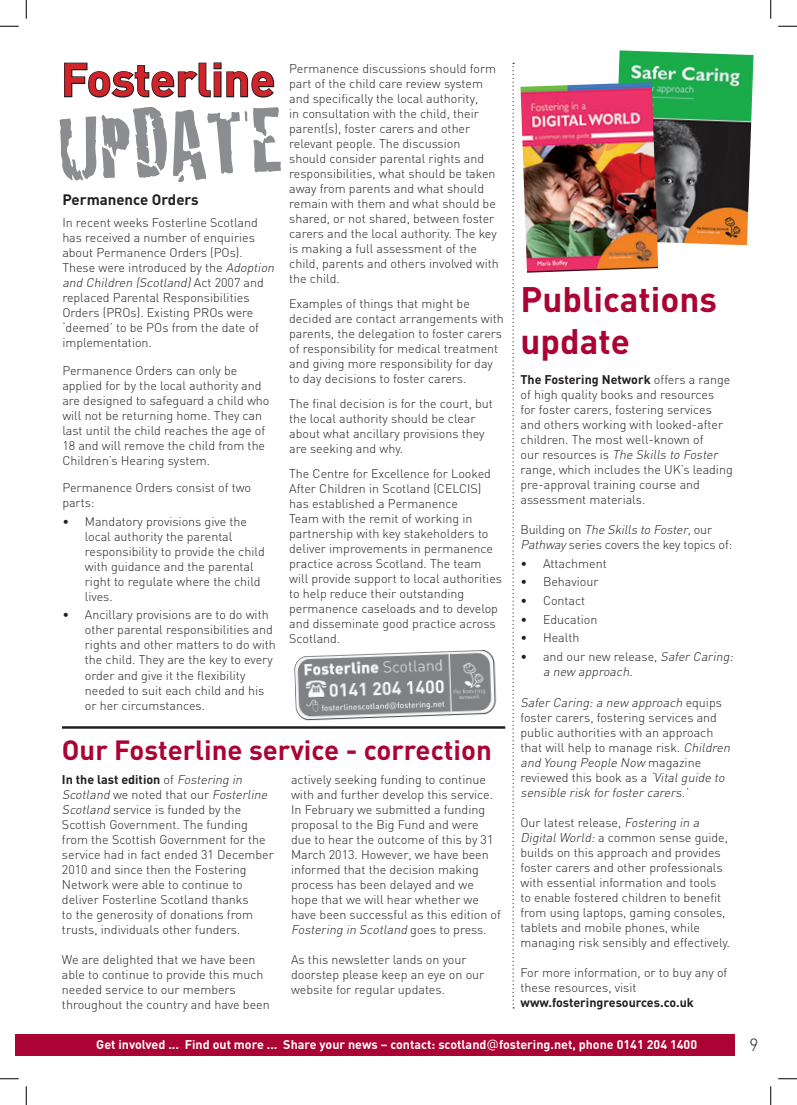
<style>
.page{position:relative;width:797px;height:1105px;background:#fff}
.page>*{position:absolute;margin:0;border:0;box-sizing:border-box;transform-origin:0 0}
.t1{font:94.75px "Cracked";color:#8b8d90}
.t2{font:700 45.88px "DIN";color:#d1232a}
.t3{font:700 35px/42px "DIN";color:#ab0333}
.t4{font:700 27.5px "DIN";color:#ab0333}
.t5{font:300 17.5px "DIN";color:#231f20}
.t6{font:700 15px "DIN";color:#231f20}
.t7{font:300 12.5px/15px "DIN";color:#231f20}
.t8{font:700 12.5px "DIN";color:#fff}
.t9{font:italic 300 12.5px/15px "DIN";color:#231f20}
.t10{font:700 12.5px "DIN";color:#231f20}
.s1{font-style:italic}
.s2{font-weight:700}
.s3{font-style:normal}
.s4{font-family:"Verdana";font-weight:400}
</style>
<div class="page">
<div style="left:16px;top:1034px;width:719px;height:21px;background:#ab0333"></div>
<svg style="left:64px;top:62px;width:211px;height:36px"></svg>
<img style="left:294px;top:650px;width:203px;height:71px">
<img style="left:618px;top:50px;width:135px;height:195px">
<svg style="left:512px;top:63px;width:2px;height:945px"></svg>
<hr style="left:62px;top:726px;width:443px;height:3px;background:#231f20">
<img style="left:520px;top:82px;width:138px;height:191px">
<svg style="left:0;top:25px;width:19px;height:2px"></svg>
<svg style="left:778px;top:25px;width:19px;height:2px"></svg>
<svg style="left:0;top:1078px;width:19px;height:1px"></svg>
<svg style="left:778px;top:1078px;width:19px;height:1px"></svg>
<svg style="left:25px;top:0;width:2px;height:19px"></svg>
<svg style="left:25px;top:1086px;width:2px;height:19px"></svg>
<svg style="left:770px;top:0;width:1px;height:19px"></svg>
<svg style="left:770px;top:1086px;width:1px;height:19px"></svg>
<h2 class="t2" style="left:61px;top:50px;width:216px">Fosterline</h2>
<h1 class="t1" style="left:52px;top:74px;width:228px;rotate:-3deg">update</h1>
<p class="t6" style="left:62px;top:190px;width:138px">Permanence Orders</p>
<p class="t7" style="left:62px;top:215px;width:216px">In recent weeks Fosterline Scotland has received a number of enquiries about Permanence Orders (POs).<br>These were introduced by the <span class="s1">Adoption and Children (Scotland)</span>Act 2 0 0 7 a n d replaced Parental Responsibilities Orders (PROs). Existing PROs were ‘deemed’ to be POs from the date of implementation.</p>
<p class="t7" style="left:62px;top:363px;width:209px">Permanence Orders can only be applied for by the local authority and are designed to safeguard a child who will not be returning home. They can last until the child reaches the age of 18 and will remove the child from the Children’s Hearing system.</p>
<p class="t7" style="left:62px;top:480px;width:190px">Permanence Orders consist of two parts:</p>
<p class="t7" style="left:85px;top:514px;width:181px;text-indent:-23px">• Mandatory provisions give the local authority the parental responsibility to provide the child with guidance and the parental right to regulate where the child lives.</p>
<p class="t7" style="left:85px;top:607px;width:192px;text-indent:-23px">• Ancillary provisions are to do with other parental responsibilities and rights and other matters to do with the child. They are the key to every order and give it the flexibility needed to suit each child and his or her circumstances.</p>
<p class="t7" style="left:289px;top:61px;width:211px">Permanence discussions should form part of the child care review system and specifically the local authority,<br>in consultation with the child, their parent(s), foster carers and other relevant people. The discussion should consider parental rights and responsibilities, what should be taken away from parents and what should remain with them and what should be shared, or not shared, between foster carers and the local authority. The key is making a full assessment of the child, parents and others involved with the child.</p>
<p class="t7" style="left:289px;top:296px;width:216px">Examples of things that might be decided are contact arrangements with parents, the delegation to foster carers of responsibility for medical treatment and giving more responsibility for day to day decisions to foster carers.</p>
<p class="t7" style="left:289px;top:396px;width:205px">The final decision is for the court, but the local authority should be clear about what ancillary provisions they are seeking and why.</p>
<p class="t7" style="left:289px;top:466px;width:214px">The Centre for Excellence for Looked After Children in Scotland (CELCIS) has established a Permanence<br>Team with the remit of working in partnership with key stakeholders to deliver improvements in permanence practice across Scotland. The team will provide support to local authorities to help reduce their outstanding permanence caseloads and to develop and disseminate good practice across Scotland.</p>
<h3 class="t4" style="left:62px;top:732px;width:431px">Our Fosterline service - correction</h3>
<p class="t7" style="left:62px;top:772px;width:213px"><span class="s2">In the last edition</span> of <span class="s1">Fostering in Scotland</span> we n o t e d t h a t o u r <span class="s1">Fosterline Scotland</span> service is funded by the Scottish Government. The funding from the Scottish Government for the service had in fact ended 31 December 2010 and since then the Fostering Network were able to continue to deliver Fosterline Scotland thanks<br>to the generosity of donations from trusts, individuals other funders.</p>
<p class="t7" style="left:62px;top:952px;width:209px">We are delighted that we have been able to continue to provide this much needed service to our members throughout the country and have been</p>
<p class="t7" style="left:291px;top:771px;width:211px">actively seeking funding to continue with and further develop this service.<br>In February we submitted a funding proposal to the Big Fund and were due to hear the outcome of this by 31<br>March 2013. However, we have been informed that the decision making process has been delayed and we hope that we will hear whether we have been successful as this edition of <span class="s1">Fostering in Scotland</span> g o e s t o p re ss .</p>
<p class="t7" style="left:291px;top:951px;width:195px">As this newsletter lands on your doorstep please keep an eye on our website for regular updates.</p>
<h3 class="t3" style="left:520px;top:277px;width:198px">Publications update</h3>
<p class="t7" style="left:520px;top:372px;width:214px"><span class="s2">The Fostering Network</span> offers a range of high quality books and resources<br>for foster carers, fostering services and others working with looked-after children. The most well-known of<br>o u r re s o u rc e s i s <span class="s1">The Skills to Foster </span>range, which includes the UK’s leading pre-approval training course and assessment materials.</p>
<p class="t7" style="left:520px;top:522px;width:213px">B u i l d i n g o n <span class="s1">The Skills to Foster</span>, o u r<br><span class="s1">Pathway</span> series covers the key topics of:</p>
<p class="t7" style="left:520px;top:556px;width:88px">• Attachment</p>
<p class="t7" style="left:520px;top:574px;width:80px">• Behaviour</p>
<p class="t7" style="left:520px;top:593px;width:66px">• Contact</p>
<p class="t7" style="left:520px;top:611px;width:78px">• Education</p>
<p class="t7" style="left:520px;top:630px;width:60px">• Health</p>
<p class="t9" style="left:543px;top:648px;width:194px;text-indent:-22px"><span class="s3">• and our new release,</span> Safer Caring: a new approach.</p>
<p class="t7" style="left:520px;top:694px;width:214px"><span class="s1">Safer Caring:a new approach</span> e q u i p s foster carers, fostering services and public authorities with an approach that will help to manage risk. <span class="s1">Children and Young People Now</span> m a g a z i n e reviewed this book as a <span class="s1">‘Vitalguide to sensible risk for foster carers.’</span></p>
<p class="t7" style="left:520px;top:815px;width:211px">Our latest release, <span class="s1">Fostering in a DigitalWorld:</span>a common sense guide, builds on this approach and provides foster carers and other professionals with essential information and tools<br>to enable fostered children to benefit from using laptops, gaming consoles, tablets and mobile phones, while managing risk sensibly and effectively.</p>
<p class="t7" style="left:520px;top:965px;width:208px">For more information, or to buy any of these resources, visit</p>
<p class="t10" style="left:520px;top:994px;width:175px">www.fosteringresources.co.uk</p>
<p class="t8" style="left:499px;top:1036px;width:200px">fostering.net, phone 0141 204 1400</p>
<h3 class="t5" style="left:749px;top:1034px;width:10px">9</h3>
<p class="t8" style="left:98px;top:1036px;width:598px">Get involved ... Find out more ... Share your news – contact scotland<span class="s4">@@</span>fostering.net, phone 0141 204 1400</p>
<p class="t8" style="left:96px;top:1036px;width:392px">Get involved ... Find out more ... Share your news – contact: scotland</p>
</div>
